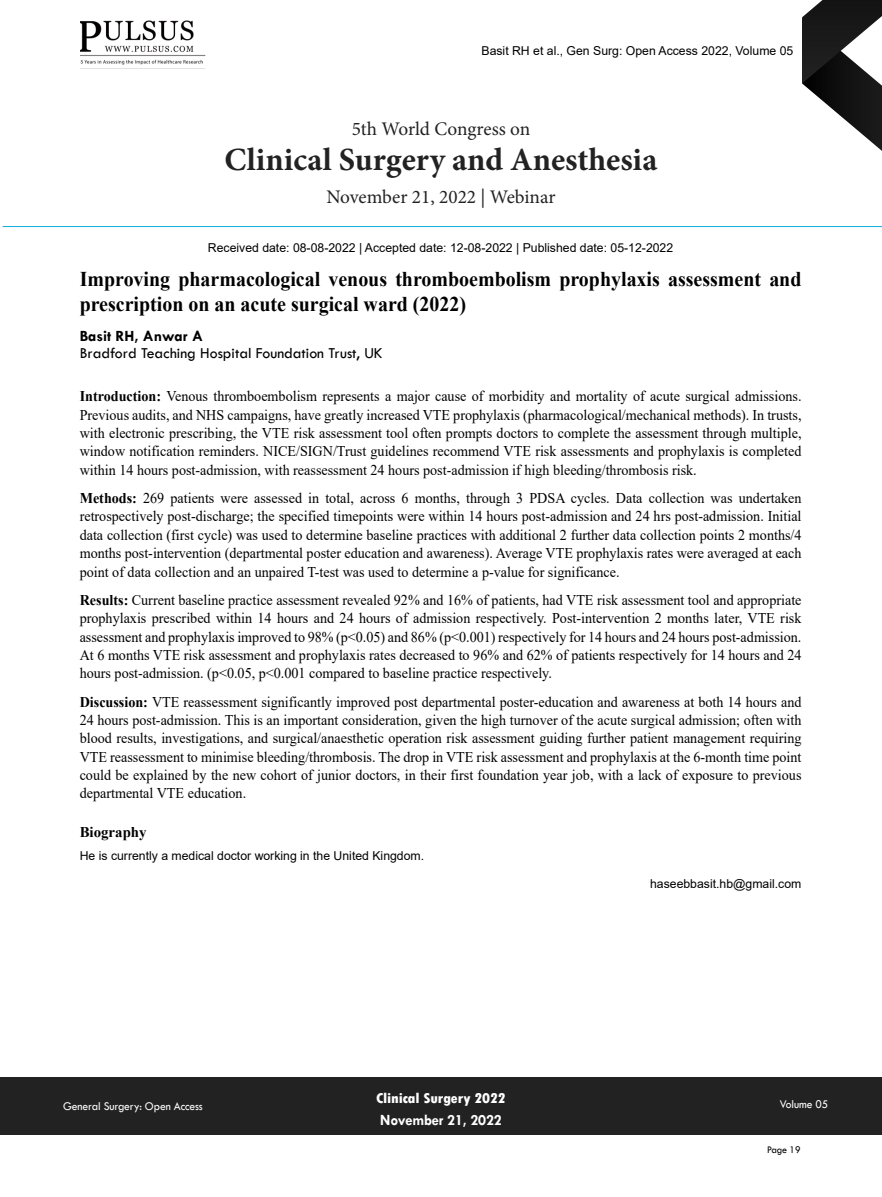
<style>
.page{position:relative;width:882px;height:1197px;background:#fff}
.page>*{position:absolute;margin:0;border:0;box-sizing:border-box;transform-origin:0 0}
.t1{font:700 32.38px "Minion Pro";color:#222223}
.t2{font:700 21px/24.5px "Times New Roman";color:#000;scale:.95 1}
.t3{font:19.25px "Minion Pro";letter-spacing:-.005em;color:#222223}
.t4{font:15.75px "Tw Cen";color:#000}
.t5{font:700 15.75px "Tw Cen";letter-spacing:-.01em;color:#fff;scale:.95 1}
.t6{font:700 15.75px "Tw Cen";color:#000}
.t7{font:14.88px/18.4px "Times New Roman";color:#000;text-align:justify;scale:.95 1}
.t8{font:800 condensed 14.88px "Tw Cen";letter-spacing:-.01em;color:#fff;scale:1.1 1}
.t9{font:700 14.88px "Times New Roman";color:#000}
.t10{font:12.25px "Arial";color:#000}
.t11{font:12.25px "Tw Cen";letter-spacing:-.01em;color:#fff;scale:.95 1}
.t12{font:10.5px "Tw Cen";letter-spacing:-.02em;color:#000;scale:.95 1}
.s1{font-weight:700}
</style>
<div class="page">
<svg style="left:802px;top:0;width:80px;height:151px"></svg>
<div style="left:0;top:1077px;width:882px;height:58px;background:#222223"></div>
<hr style="left:3px;top:226px;width:879px;height:1px;background:#0eaddd">
<img style="left:81px;top:20px;width:125px;height:49px">
<p class="t10" style="left:482px;top:43px;width:313px">Basit RH et al., Gen Surg: Open Access 2022, Volume 05</p>
<p class="t3" style="left:352px;top:115px;width:180px">5th World Congress on</p>
<h1 class="t1" style="left:225px;top:137px;width:434px">Clinical Surgery and Anesthesia</h1>
<p class="t3" style="left:326px;top:184px;width:231px">November 21, 2022 | Webinar</p>
<p class="t10" style="left:208px;top:239px;width:467px">Received date: 08-08-2022 | Accepted date: 12-08-2022 | Published date: 05-12-2022</p>
<h2 class="t2" style="left:80px;top:266px;width:761px">Improving pharmacological venous thromboembolism prophylaxis assessment and prescription on an acute surgical ward (2022)</h2>
<p class="t6" style="left:80px;top:326px;width:125px">Basit RH, Anwar A</p>
<p class="t4" style="left:80px;top:344px;width:304px">Bradford Teaching Hospital Foundation Trust, UK</p>
<p class="t7" style="left:80px;top:387px;width:761px"><span class="s1">Introduction:</span> Venous thromboembolism represents a major cause of morbidity and mortality of acute surgical admissions.<br>Previous audits, and NHS campaigns, have greatly increased VTE prophylaxis (pharmacological/mechanical methods). In trusts, with electronic prescribing, the VTE risk assessment tool often prompts doctors to complete the assessment through multiple, window notification reminders. NICE/SIGN/Trust guidelines recommend VTE risk assessments and prophylaxis is completed within 14 hours post-admission, with reassessment 24 hours post-admission if high bleeding/thrombosis risk.</p>
<p class="t7" style="left:80px;top:488px;width:761px"><span class="s1">Methods:</span> 269 patients were assessed in total, across 6 months, through 3 PDSA cycles. Data collection was undertaken retrospectively post-discharge; the specified timepoints were within 14 hours post-admission and 24 hrs post-admission. Initial data collection (first cycle) was used to determine baseline practices with additional 2 further data collection points 2 months/4 months post-intervention (departmental poster education and awareness). Average VTE prophylaxis rates were averaged at each point of data collection and an unpaired T-test was used to determine a p-value for significance.</p>
<p class="t7" style="left:80px;top:590px;width:761px"><span class="s1">Results:</span> Current baseline practice assessment revealed 92% and 16% of patients, had VTE risk assessment tool and appropriate prophylaxis prescribed within 14 hours and 24 hours of admission respectively. Post-intervention 2 months later, VTE risk assessment and prophylaxis improved to 98% (p&lt;0.05) and 86% (p&lt;0.001) respectively for 14 hours and 24 hours post-admission.<br>At 6 months VTE risk assessment and prophylaxis rates decreased to 96% and 62% of patients respectively for 14 hours and 24 hours post-admission. (p&lt;0.05, p&lt;0.001 compared to baseline practice respectively.</p>
<p class="t7" style="left:80px;top:692px;width:761px"><span class="s1">Discussion:</span> VTE reassessment significantly improved post departmental poster-education and awareness at both 14 hours and 24 hours post-admission. This is an important consideration, given the high turnover of the acute surgical admission; often with blood results, investigations, and surgical/anaesthetic operation risk assessment guiding further patient management requiring VTE reassessment to minimise bleeding/thrombosis. The drop in VTE risk assessment and prophylaxis at the 6-month time point could be explained by the new cohort of junior doctors, in their first foundation year job, with a lack of exposure to previous departmental VTE education.</p>
<p class="t9" style="left:80px;top:821px;width:68px">Biography</p>
<p class="t10" style="left:80px;top:847px;width:346px">He is currently a medical doctor working in the United Kingdom.</p>
<p class="t10" style="left:650px;top:875px;width:153px">haseebbasit.hb@gmail.com</p>
<p class="t11" style="left:63px;top:1099px;width:149px">General Surgery: Open Access</p>
<p class="t8" style="left:376px;top:1089px;width:120px">Clinical Surgery 2022</p>
<p class="t5" style="left:380px;top:1111px;width:129px">November 21, 2022</p>
<p class="t11" style="left:780px;top:1097px;width:53px">Volume 05</p>
<p class="t12" style="left:767px;top:1143px;width:37px">Page 19</p>
</div>
